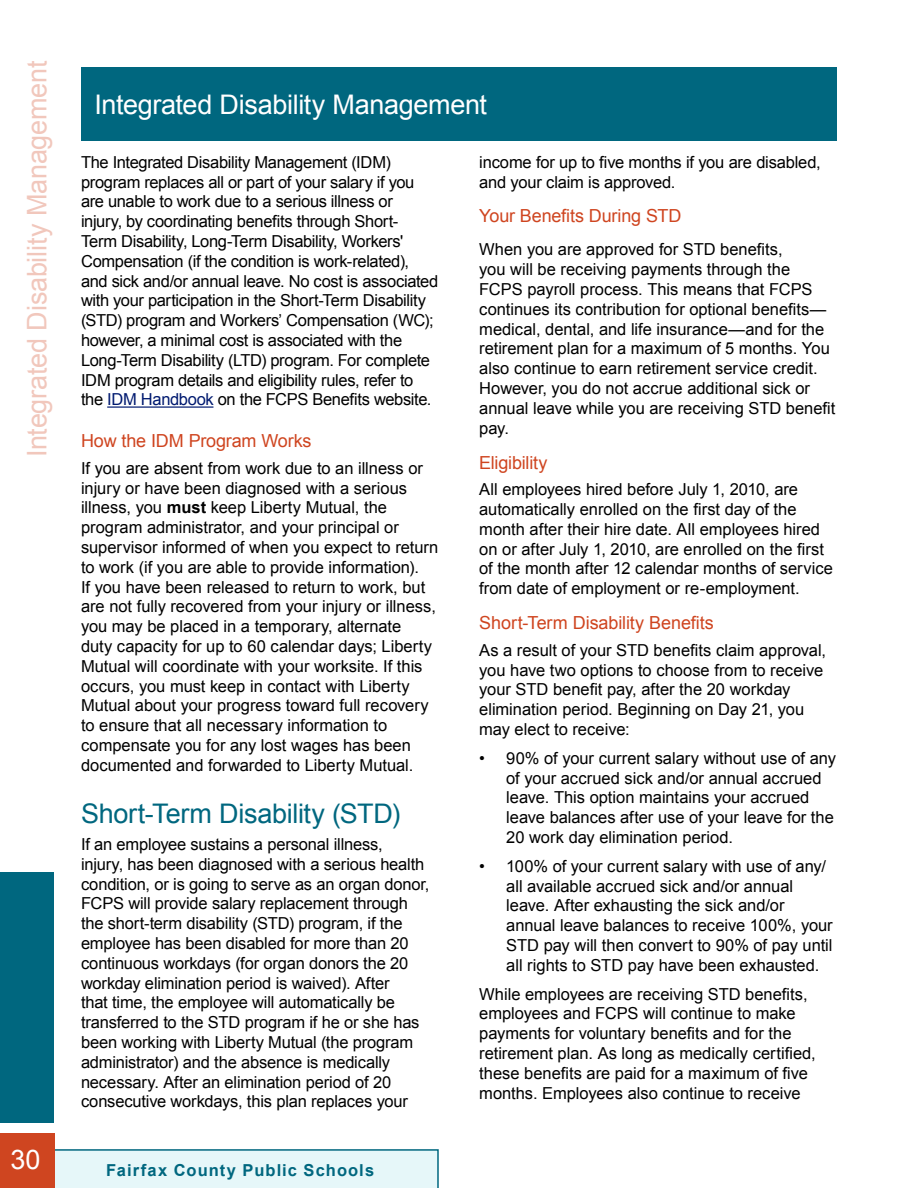
<style>
.page{position:relative;width:918px;height:1188px;background:#fff}
.page>*{position:absolute;margin:0;border:0;box-sizing:border-box;transform-origin:0 0}
._1_main_head_B{font:27px "Arial";letter-spacing:-.015em;color:#fff}
.left_page_sidebars{font:27px "Arial";letter-spacing:-.01em;color:#f1c7bc}
._2A_subhead{font:27px "Arial";letter-spacing:-.01em;color:#00677f}
._2A_subhead-2{font:18px "Arial";letter-spacing:-.01em;color:#cf4520}
._3_text{font:18px "Arial";letter-spacing:-.005em;color:#cf4520}
._2B_subhead{font:18px "Arial";letter-spacing:-.01em;color:#cf4520}
._3_text-2{font:16.5px/19.8px "Arial";letter-spacing:-.005em;color:#000}
.t1{font:700 16.5px "Arial";letter-spacing:.065em;color:#00677f}
.s1{color:#001a70}
.s2{font-weight:700}
</style>
<div class="page">
<div style="left:54px;top:1149px;width:385px;height:39px;background:#e6f7f9"></div>
<div style="left:0;top:1133px;width:54px;height:55px;background:#cf4520"></div>
<div style="left:0;top:873px;width:54px;height:250px;background:#00677f"></div>
<hr style="left:107px;top:406px;width:106px;height:2px;background:#001a70">
<div style="left:81px;top:68px;width:756px;height:73px;background:#00677f"></div>
<p class="left_page_sidebars" style="left:19px;top:457px;width:398px;rotate:-90deg">Integrated Disability Management</p>
<h1 class="_1_main_head_B" style="left:10px;top:1142px;width:32px">30</h1>
<p class="_1_main_head_B" style="left:94px;top:87px;width:394px">Integrated Disability Management</p>
<p class="_3_text-2" style="left:81px;top:152px;width:359px">The Integrated Disability Management (IDM) program replaces all or part of your salary if you are unable to work due to a serious illness or injury, by coordinating benefits through Short-Term Disability, Long-Term Disability, Workers' Compensation (if the condition is work-related), and sick and/or annual leave. No cost is associated with your participation in the Short-Term Disability (STD) program and Workers’ Compensation (WC); however, a minimal cost is associated with the Long-Term Disability (LTD) program. For complete IDM program details and eligibility rules, refer to the <span class="s1">IDM Handbook</span> on the FCPS Benefits website.</p>
<p class="_2A_subhead-2" style="left:81px;top:429px;width:232px">How the IDM Program Works</p>
<p class="_3_text-2" style="left:81px;top:458px;width:359px">If you are absent from work due to an illness or injury or have been diagnosed with a serious illness, you <span class="s2">must</span> keep Liberty Mutual, the program administrator, and your principal or supervisor informed of when you expect to return to work (if you are able to provide information).<br>If you have been released to return to work, but are not fully recovered from your injury or illness, you may be placed in a temporary, alternate<br>duty capacity for up to 60 calendar days; Liberty Mutual will coordinate with your worksite. If this occurs, you must keep in contact with Liberty Mutual about your progress toward full recovery to ensure that all necessary information to compensate you for any lost wages has been documented and forwarded to Liberty Mutual.</p>
<p class="_2A_subhead" style="left:81px;top:796px;width:321px">Short-Term Disability (STD)</p>
<p class="_3_text-2" style="left:81px;top:834px;width:350px">If an employee sustains a personal illness,<br>injury, has been diagnosed with a serious health condition, or is going to serve as an organ donor, FCPS will provide salary replacement through the short-term disability (STD) program, if the employee has been disabled for more than 20 continuous workdays (for organ donors the 20 workday elimination period is waived). After<br>that time, the employee will automatically be transferred to the STD program if he or she has been working with Liberty Mutual (the program administrator) and the absence is medically necessary. After an elimination period of 20 consecutive workdays, this plan replaces your</p>
<p class="t1" style="left:106px;top:1159px;width:269px">Fairfax County Public Schools</p>
<p class="_3_text-2" style="left:479px;top:152px;width:343px">income for up to five months if you are disabled, and your claim is approved.</p>
<p class="_2B_subhead" style="left:479px;top:204px;width:204px">Your Benefits During STD</p>
<p class="_3_text-2" style="left:479px;top:240px;width:358px">When you are approved for STD benefits,<br>you will be receiving payments through the FCPS payroll process. This means that FCPS continues its contribution for optional benefits— medical, dental, and life insurance—and for the retirement plan for a maximum of 5 months. You also continue to earn retirement service credit.<br>However, you do not accrue additional sick or annual leave while you are receiving STD benefit pay.</p>
<p class="_2A_subhead-2" style="left:479px;top:451px;width:70px">Eligibility</p>
<p class="_3_text-2" style="left:479px;top:480px;width:355px">All employees hired before July 1, 2010, are automatically enrolled on the first day of the month after their hire date. All employees hired on or after July 1, 2010, are enrolled on the first of the month after 12 calendar months of service from date of employment or re-employment.</p>
<p class="_3_text" style="left:479px;top:611px;width:236px">Short-Term Disability Benefits</p>
<p class="_3_text-2" style="left:479px;top:640px;width:348px">As a result of your STD benefits claim approval, you have two options to choose from to receive your STD benefit pay, after the 20 workday elimination period. Beginning on Day 21, you may elect to receive:</p>
<p class="_3_text-2" style="left:506px;top:748px;width:331px;text-indent:-27px">• 90% of your current salary without use of any of your accrued sick and/or annual accrued leave. This option maintains your accrued leave balances after use of your leave for the 20 work day elimination period.</p>
<p class="_3_text-2" style="left:506px;top:856px;width:328px;text-indent:-27px">• 100% of your current salary with use of any/ all available accrued sick and/or annual leave. After exhausting the sick and/or annual leave balances to receive 100%, your STD pay will then convert to 90% of pay until all rights to STD pay have been exhausted.</p>
<p class="_3_text-2" style="left:479px;top:984px;width:338px">While employees are receiving STD benefits, employees and FCPS will continue to make payments for voluntary benefits and for the retirement plan. As long as medically certified, these benefits are paid for a maximum of five months. Employees also continue to receive</p>
</div>
